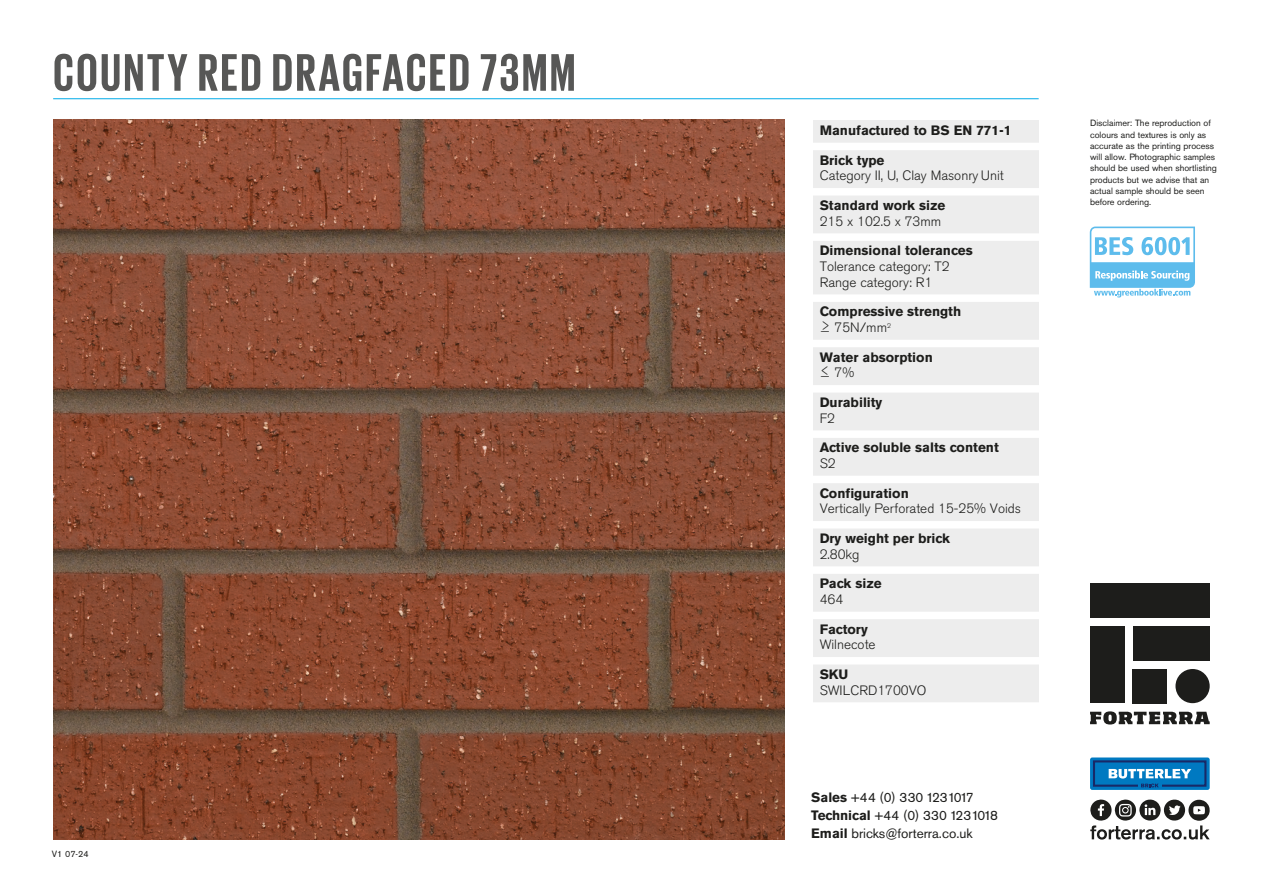
<style>
.page{position:relative;width:1263px;height:893px;background:#fff}
.page>*{position:absolute;margin:0;border:0;box-sizing:border-box;transform-origin:0 0}
.t1{font:700 54px "Giorgio Sans";letter-spacing:.05em;color:#575756}
.t2{font:700 13.5px/15.8px "Akzidenz Grotesk BE";color:#1d1d1b}
.t3{font:300 13.5px/15.8px "Akzidenz Grotesk BE";color:#1d1d1b}
.t4{font:13.5px/18px "Akzidenz Grotesk BE";color:#1d1d1b}
.t5{font:9px/11.2px "Akzidenz Grotesk BE";color:#1d1d1b}
.s1{font-family:"Neo Sans W1 G";font-weight:300;font-size:16.5px}
.s2{font-weight:300}
.s3{font-weight:700}
</style>
<div class="page">
<div style="left:813px;top:120px;width:226px;height:586px;background:#ededed"></div>
<div style="left:811px;top:143px;width:233px;height:7px;background:#fff"></div>
<div style="left:811px;top:188px;width:233px;height:8px;background:#fff"></div>
<div style="left:811px;top:233px;width:233px;height:8px;background:#fff"></div>
<div style="left:811px;top:294px;width:233px;height:8px;background:#fff"></div>
<div style="left:811px;top:340px;width:233px;height:7px;background:#fff"></div>
<div style="left:811px;top:385px;width:233px;height:8px;background:#fff"></div>
<div style="left:811px;top:430px;width:233px;height:8px;background:#fff"></div>
<div style="left:811px;top:476px;width:233px;height:7px;background:#fff"></div>
<div style="left:811px;top:521px;width:233px;height:7px;background:#fff"></div>
<div style="left:811px;top:566px;width:233px;height:8px;background:#fff"></div>
<div style="left:811px;top:612px;width:233px;height:7px;background:#fff"></div>
<div style="left:811px;top:657px;width:233px;height:7px;background:#fff"></div>
<div style="left:811px;top:702px;width:233px;height:8px;background:#fff"></div>
<hr style="left:53px;top:98px;width:986px;height:1px;background:#00abe8">
<svg style="left:1090px;top:711px;width:120px;height:13px"></svg>
<div style="left:1090px;top:583px;width:120px;height:35px;background:#1d1d1b"></div>
<div style="left:1090px;top:626px;width:34px;height:77px;background:#1d1d1b"></div>
<div style="left:1133px;top:626px;width:77px;height:34px;background:#1d1d1b"></div>
<div style="left:1175px;top:669px;width:35px;height:34px;background:#1d1d1b;border-radius:50%"></div>
<div style="left:1133px;top:669px;width:34px;height:34px;background:#1d1d1b"></div>
<img style="left:53px;top:120px;width:731px;height:720px">
<svg style="left:1090px;top:227px;width:105px;height:70px"></svg>
<div style="left:1090px;top:757px;width:120px;height:33px;background:#0079c1;border-radius:2px"></div>
<div style="left:1093px;top:760px;width:113px;height:27px;border:2px solid #182967"></div>
<svg style="left:1141px;top:787px;width:18px;height:1px"></svg>
<svg style="left:1109px;top:769px;width:82px;height:18px"></svg>
<svg style="left:1090px;top:799px;width:120px;height:41px"></svg>
<h1 class="t1" style="left:53px;top:45px;width:524px">COUNTY RED DRAGFACED 73MM</h1>
<p class="t5" style="left:52px;top:848px;width:38px">V1 07-24</p>
<h2 class="t2" style="left:820px;top:116px;width:193px;line-height:29.5px">Manufactured to BS EN 771-1<br>Brick type</h2>
<h2 class="t3" style="left:820px;top:168px;width:186px">Category II, U, Clay Masonry Unit</h2>
<h2 class="t2" style="left:820px;top:197px;width:127px">Standard work size</h2>
<h2 class="t3" style="left:820px;top:213px;width:123px">215 x 102.5 x 73mm</h2>
<h2 class="t2" style="left:820px;top:243px;width:155px">Dimensional tolerances</h2>
<h2 class="t3" style="left:820px;top:259px;width:132px">Tolerance category: T2<br>Range category: R1</h2>
<h2 class="t2" style="left:820px;top:304px;width:143px">Compressive strength <span class="s1">≥</span> <span class="s2">75N/mm</span><sup>2</sup></h2>
<h2 class="t2" style="left:820px;top:349px;width:115px">Water absorption <span class="s1">≤</span> <span class="s2">7%</span></h2>
<h2 class="t2" style="left:820px;top:395px;width:64px">Durability</h2>
<h2 class="t3" style="left:820px;top:410px;width:17px">F2</h2>
<h2 class="t2" style="left:820px;top:440px;width:181px">Active soluble salts content</h2>
<h2 class="t3" style="left:820px;top:456px;width:18px">S2</h2>
<h2 class="t2" style="left:820px;top:485px;width:91px">Configuration</h2>
<h2 class="t3" style="left:820px;top:501px;width:203px">Vertically Perforated 15-25% Voids</h2>
<h2 class="t2" style="left:820px;top:530px;width:132px">Dry weight per brick</h2>
<h2 class="t3" style="left:820px;top:546px;width:41px">2.80kg</h2>
<h2 class="t2" style="left:820px;top:576px;width:63px">Pack size</h2>
<h2 class="t3" style="left:820px;top:592px;width:25px">464</h2>
<h2 class="t2" style="left:820px;top:621px;width:50px">Factory</h2>
<h2 class="t3" style="left:820px;top:637px;width:57px">Wilnecote</h2>
<h2 class="t2" style="left:820px;top:666px;width:30px">SKU</h2>
<h2 class="t3" style="left:820px;top:682px;width:108px">SWILCRD1700VO</h2>
<h2 class="t4" style="left:811px;top:788px;width:188px"><span class="s3">Sales</span> +44 (0) 330 1231017<br><span class="s3">Technical</span> +44 (0) 330 1231018<br><span class="s3">Email</span> bricks@forterra.co.uk</h2>
<p class="t5" style="left:1090px;top:118px;width:128px">Disclaimer: The reproduction of colours and textures is only as accurate as the printing process will allow. Photographic samples should be used when shortlisting products but we advise that an actual sample should be seen before ordering.</p>
</div>
